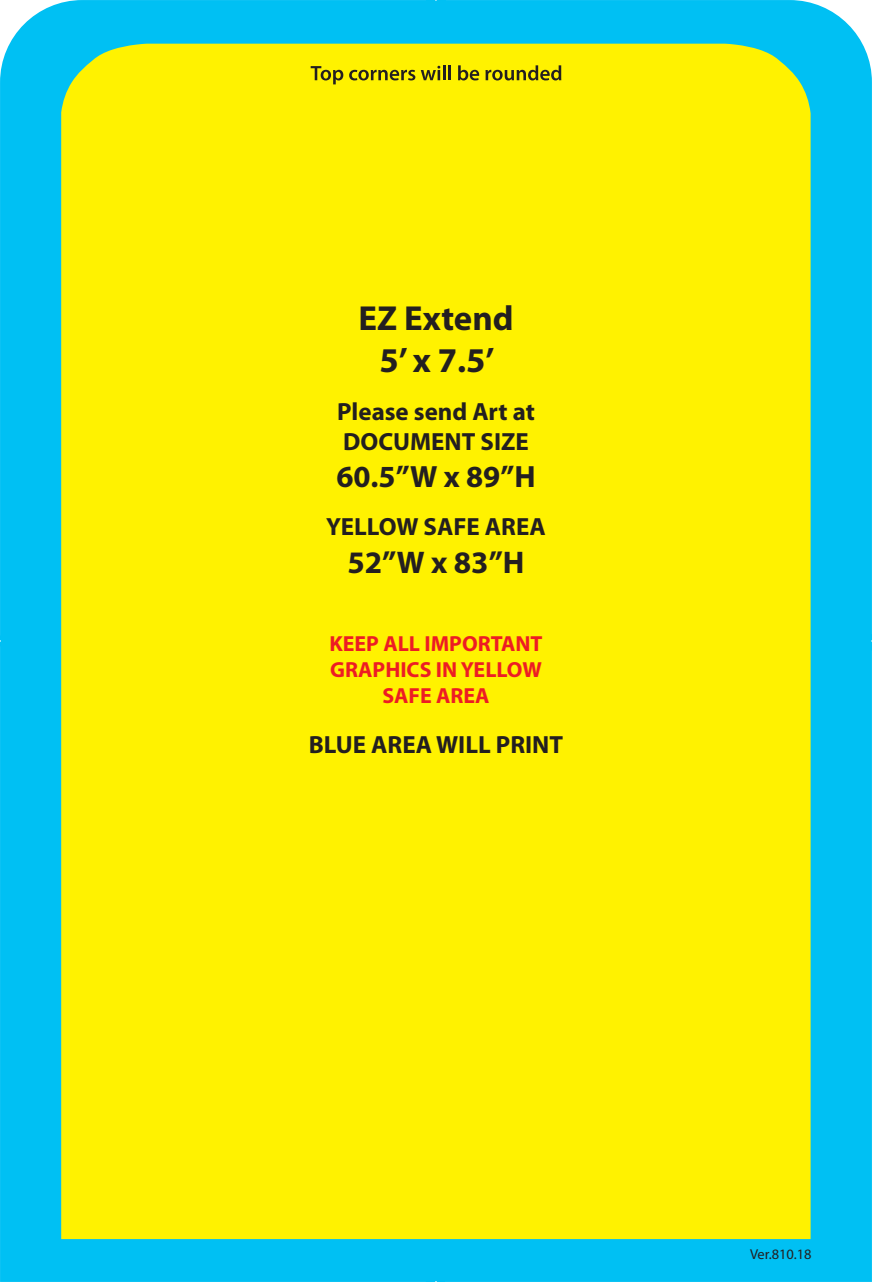
<style>
.page{position:relative;width:872px;height:1282px;background:#fff}
.page>*{position:absolute;margin:0;border:0;box-sizing:border-box;transform-origin:0 0}
.t1{font:700 34.84px/41.8px "Myriad Pro";color:#231f20;text-align:center}
.t2{font:700 31.4px "Myriad Pro";color:#231f20}
.t3{font:700 30.82px "Myriad Pro";color:#231f20}
.t4{font:700 24.92px/29.9px "Myriad Pro";color:#231f20}
.t5{font:700 21.88px/26.3px "Myriad Pro";color:#ed1c24;text-align:center}
.t6{font:14.4px "Myriad Pro";color:#231f20}
</style>
<div class="page">
<div style="left:0;top:0;width:871px;height:1282px;background:#00c0f3"></div>
<div style="left:61px;top:44px;width:749px;height:1195px;background:#fff200"></div>
<svg style="left:310px;top:66px;width:33px;height:18px"></svg>
<svg style="left:349px;top:65px;width:96px;height:15px"></svg>
<hr style="left:448px;top:65px;width:3px;height:15px;background:#231f20">
<svg style="left:458px;top:65px;width:21px;height:15px"></svg>
<svg style="left:485px;top:65px;width:76px;height:15px"></svg>
<h1 class="t1" style="left:358px;top:296px;width:157px">EZ Extend<br>5’ x 7.5’</h1>
<p class="t4" style="left:337px;top:395px;width:199px">Please send Art at<br>DOCUMENT SIZE</p>
<p class="t3" style="left:336px;top:456px;width:201px">60.5”W x 89”H</p>
<p class="t4" style="left:326px;top:511px;width:221px">YELLOW SAFE AREA</p>
<p class="t2" style="left:347px;top:542px;width:179px">52”W x 83”H</p>
<p class="t5" style="left:329px;top:630px;width:215px">KEEP ALL IMPORTANT<br>GRAPHICS IN YELLOW<br>SAFE AREA</p>
<p class="t4" style="left:309px;top:728px;width:256px">BLUE AREA WILL PRINT</p>
<p class="t6" style="left:749px;top:1245px;width:63px">Ver.810.18</p>
</div>
